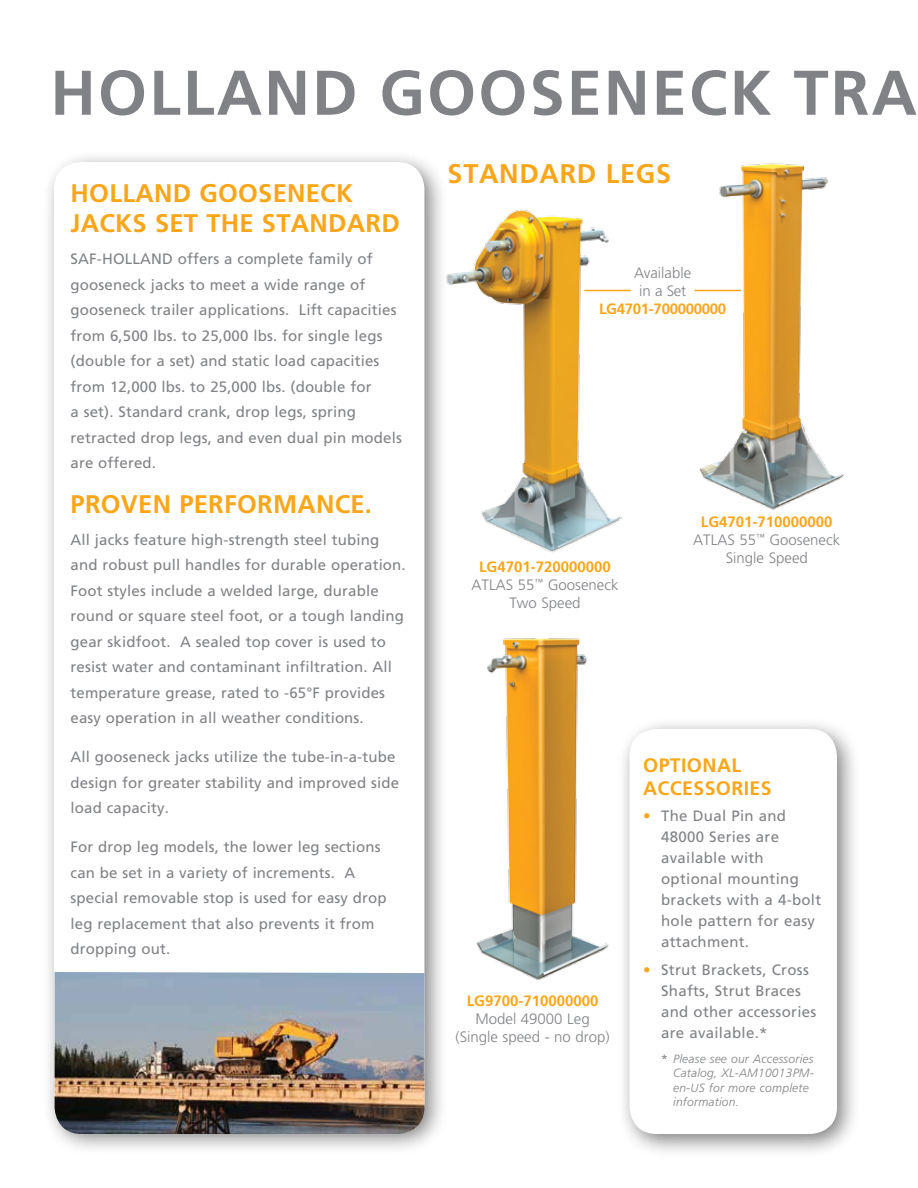
<style>
.page{position:relative;width:918px;height:1188px;background:#fff}
.page>*{position:absolute;margin:0;border:0;box-sizing:border-box;transform-origin:0 0}
.t1{font:700 63px "Frutiger";letter-spacing:.035em;color:#808285}
.t2{font:700 27px "Frutiger";letter-spacing:.025em;color:#faa61a}
.t3{font:700 25.5px/30.6px "Frutiger";letter-spacing:.01em;color:#faa61a}
.t4{font:700 19.5px/23.4px "Frutiger";letter-spacing:.02em;color:#faa61a}
.t5{font:15px/25.5px "Frutiger";letter-spacing:.01em;color:#808285}
.t6{font:300 15px/18px "Frutiger";color:#808285;text-align:center}
.t7{font:700 15px "Frutiger";letter-spacing:-.01em;color:#faa61a}
.t8{font:italic 300 12px/14.4px "Frutiger";letter-spacing:.02em;color:#808285}
.s1{font-weight:700;color:#faa61a}
.s2{color:#faa61a}
.s3{font-weight:400;font-style:normal}
</style>
<div class="page">
<div style="left:617px;top:716px;width:245px;height:443px;background:#000;opacity:.5"></div>
<div style="left:630px;top:729px;width:207px;height:405px;background:#fff;border-radius:27px"></div>
<img style="left:449px;top:209px;width:178px;height:344px">
<img style="left:694px;top:163px;width:150px;height:347px">
<img style="left:476px;top:638px;width:134px;height:343px">
<hr style="left:694px;top:290px;width:47px;height:1px;background:#faa61a">
<hr style="left:584px;top:290px;width:47px;height:1px;background:#faa61a">
<div style="left:41px;top:149px;width:408px;height:1006px;background:#000;opacity:.5"></div>
<div style="left:54px;top:162px;width:370px;height:969px;background:#fff;border-radius:27px"></div>
<img style="left:55px;top:972px;width:369px;height:162px">
<h1 class="t1" style="left:50px;top:56px;width:868px">HOLLAND GOOSENECK TRA</h1>
<h3 class="t3" style="left:71px;top:178px;width:331px">HOLLAND GOOSENECK<br>JACKS SET THE STANDARD</h3>
<p class="t5" style="left:71px;top:247px;width:333px">SAF-HOLLAND offers a complete family of gooseneck jacks to meet a wide range of gooseneck trailer applications. Lift capacities from 6,500 lbs. to 25,000 lbs. for single legs (double for a set) and static load capacities from 12,000 lbs. to 25,000 lbs. (double for<br>a set). Standard crank, drop legs, spring retracted drop legs, and even dual pin models are offered.</p>
<h3 class="t3" style="left:71px;top:489px;width:303px">PROVEN PERFORMANCE.</h3>
<p class="t5" style="left:71px;top:527px;width:337px">All jacks feature high-strength steel tubing and robust pull handles for durable operation.<br>Foot styles include a welded large, durable round or square steel foot, or a tough landing gear skidfoot. A sealed top cover is used to resist water and contaminant infiltration. All temperature grease, rated to -65°F provides easy operation in all weather conditions.</p>
<p class="t5" style="left:71px;top:744px;width:330px">All gooseneck jacks utilize the tube-in-a-tube design for greater stability and improved side load capacity.</p>
<p class="t5" style="left:71px;top:834px;width:318px">For drop leg models, the lower leg sections can be set in a variety of increments. A special removable stop is used for easy drop leg replacement that also prevents it from dropping out.</p>
<h2 class="t2" style="left:448px;top:158px;width:225px">STANDARD LEGS</h2>
<p class="t6" style="left:634px;top:264px;width:59px">Available in a Set</p>
<p class="t7" style="left:599px;top:300px;width:129px">LG4701-700000000</p>
<p class="t6" style="left:472px;top:558px;width:149px"><span class="s1">LG4701-720000000<br></span>ATLAS 55<sup>™</sup> Gooseneck<br>Two Speed</p>
<p class="t6" style="left:693px;top:514px;width:149px"><span class="s1">LG4701-710000000<br></span>ATLAS 55<sup>™</sup> Gooseneck<br>Single Speed</p>
<p class="t7" style="left:467px;top:992px;width:133px">LG9700-710000000</p>
<p class="t6" style="left:456px;top:1011px;width:156px">Model 49000 Leg (Single speed - no drop)</p>
<h3 class="t4" style="left:643px;top:753px;width:130px">OPTIONAL<br>ACCESSORIES</h3>
<p class="t5" style="left:661px;top:806px;width:162px;line-height:21px;text-indent:-18px"><span class="s2">•</span> The Dual Pin and<br>48000 Series are available with optional mounting brackets with a 4-bolt hole pattern for easy attachment.</p>
<p class="t5" style="left:661px;top:959px;width:157px;line-height:21px;text-indent:-18px"><span class="s2">•</span> Strut Brackets, Cross<br>Shafts, Strut Braces and other accessories are available.*</p>
<p class="t8" style="left:673px;top:1052px;width:142px;text-indent:-12px"><span class="s3">*</span> Please see our Accessories<br>Catalog, XL-AM10013PM&shy;en-US for more complete information.</p>
</div>
